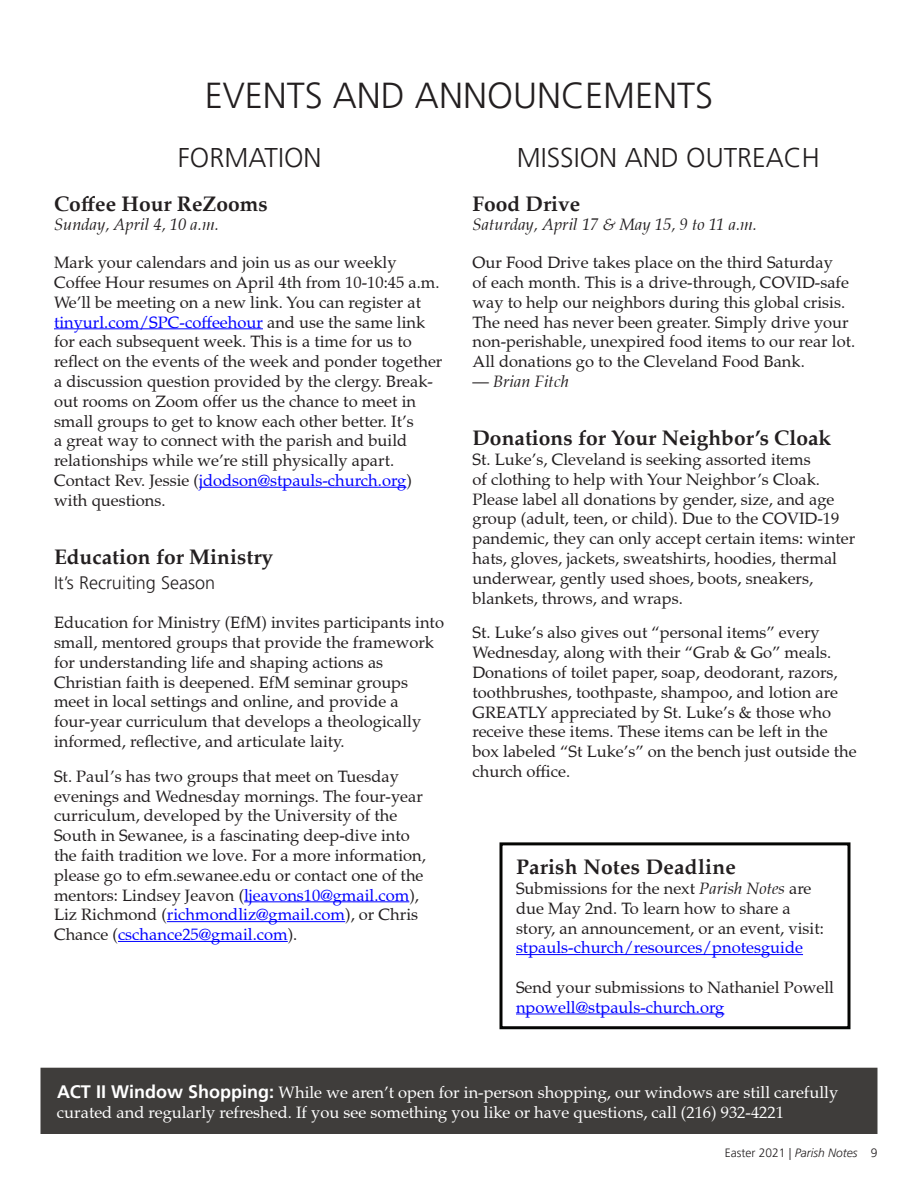
<style>
.page{position:relative;width:918px;height:1188px;background:#fff}
.page>*{position:absolute;margin:0;border:0;box-sizing:border-box;transform-origin:0 0}
.HEADING_1{font:300 36px "Frutiger LT Pro";color:#231f20}
.CALENDAR_CATEGORIES{font:300 27px "Frutiger LT Pro";color:#231f20}
.Heading_2{font:700 21px "Palatino LT Pro";color:#231f20}
.Headline{font:700 21px "Palatino LT Pro";letter-spacing:.01em;color:#231f20}
.Heading_3{font:300 18px "Frutiger LT Pro";color:#231f20}
.Body_Text{font:16.5px/19.8px "Palatino LT Pro";color:#231f20}
.Bulleted_List{font:16.5px/19.8px "Palatino LT Pro";color:#231f20}
.Body_Text-2{font:16.5px/19.8px "Palatino LT Pro";color:#fff}
.Heading_4{font:italic 16.5px "Palatino LT Pro";color:#231f20}
.Body_Text-3{font:italic 16.5px "Palatino LT Pro";color:#231f20}
.t1{font:300 12px "Frutiger LT Pro";color:#231f20}
.s1{color:#00f}
.s2{font-style:normal}
.s3{font-style:italic}
.s4{font-family:"Frutiger LT Pro";font-weight:700;font-size:18px}
</style>
<div class="page">
<hr style="left:54px;top:328px;width:209px;height:1px;background:#00f">
<hr style="left:199px;top:487px;width:207px;height:1px;background:#00f">
<hr style="left:244px;top:901px;width:165px;height:1px;background:#00f">
<hr style="left:167px;top:921px;width:178px;height:1px;background:#00f">
<hr style="left:118px;top:941px;width:170px;height:1px;background:#00f">
<div style="left:42px;top:1069px;width:834px;height:63px;background:#3f3d3b"></div>
<div style="left:40px;top:1068px;width:838px;height:66px;border:3px solid #3f3d3b"></div>
<hr style="left:516px;top:954px;width:287px;height:1px;background:#00f">
<hr style="left:516px;top:1014px;width:208px;height:1px;background:#00f">
<div style="left:500px;top:842px;width:350px;height:187px;border:3px solid #040503"></div>
<p class="HEADING_1" style="left:205px;top:75px;width:510px">EVENTS AND ANNOUNCEMENTS</p>
<p class="CALENDAR_CATEGORIES" style="left:178px;top:142px;width:145px">FORMATION</p>
<p class="Heading_2" style="left:54px;top:190px;width:215px">Coffee Hour ReZooms</p>
<p class="Heading_4" style="left:54px;top:215px;width:167px">Sunday, April 4, 10 a.m.</p>
<p class="Body_Text" style="left:54px;top:253px;width:390px">Mark your calendars and join us as our weekly Coffee Hour resumes on April 4th from 10-10:45 a.m.<br>We’ll be meeting on a new link. You can register at <span class="s1">tinyurl.com/SPC-coffeehour</span> and use the same link for each subsequent week. This is a time for us to reflect on the events of the week and ponder together a discussion question provided by the clergy. Break&shy;out rooms on Zoom offer us the chance to meet in small groups to get to know each other better. It’s<br>a great way to connect with the parish and build relationships while we’re still physically apart.<br>Contact Rev. Jessie (<span class="s1">jdodson@stpauls-church.org</span>) with questions.</p>
<p class="Heading_2" style="left:54px;top:544px;width:221px">Education for Ministry</p>
<p class="Heading_3" style="left:54px;top:572px;width:163px">It’s Recruiting Season</p>
<p class="Body_Text" style="left:54px;top:613px;width:392px">Education for Ministry (EfM) invites participants into small, mentored groups that provide the framework for understanding life and shaping actions as Christian faith is deepened. EfM seminar groups meet in local settings and online, and provide a four-year curriculum that develops a theologically informed, reflective, and articulate laity.</p>
<p class="Body_Text" style="left:54px;top:766px;width:373px">St. Paul’s has two groups that meet on Tuesday evenings and Wednesday mornings. The four-year curriculum, developed by the University of the South in Sewanee, is a fascinating deep-dive into the faith tradition we love. For a more information, please go to efm.sewanee.edu or contact one of the mentors: Lindsey Jeavon (<span class="s1">ljeavons10@gmail.com</span>), Liz Richmond (<span class="s1">richmondliz@gmail.com</span>), or Chris Chance (<span class="s1">cschance25@gmail.com</span>).</p>
<p class="CALENDAR_CATEGORIES" style="left:517px;top:142px;width:305px">MISSION AND OUTREACH</p>
<p class="Heading_2" style="left:472px;top:190px;width:109px">Food Drive</p>
<p class="Heading_4" style="left:472px;top:215px;width:286px">Saturday, April 17 &amp; May 15, 9 to 11 a.m.</p>
<p class="Body_Text" style="left:472px;top:253px;width:384px">Our Food Drive takes place on the third Saturday<br>of each month. This is a drive-through, COVID-safe way to help our neighbors during this global crisis.<br>The need has never been greater. Simply drive your non-perishable, unexpired food items to our rear lot.<br>All donations go to the Cleveland Food Bank.</p>
<p class="Body_Text-3" style="left:472px;top:371px;width:98px"><span class="s2">—</span> Brian Fitch</p>
<p class="Heading_2" style="left:472px;top:425px;width:360px">Donations for Your Neighbor’s Cloak</p>
<p class="Body_Text" style="left:472px;top:450px;width:384px">St. Luke’s, Cleveland is seeking assorted items<br>of clothing to help with Your Neighbor’s Cloak.<br>Please label all donations by gender, size, and age group (adult, teen, or child). Due to the COVID-19 pandemic, they can only accept certain items: winter hats, gloves, jackets, sweatshirts, hoodies, thermal underwear, gently used shoes, boots, sneakers, blankets, throws, and wraps.</p>
<p class="Body_Text" style="left:472px;top:623px;width:386px">St. Luke’s also gives out “personal items” every Wednesday, along with their “Grab &amp; Go” meals.<br>Donations of toilet paper, soap, deodorant, razors, toothbrushes, toothpaste, shampoo, and lotion are GREATLY appreciated by St. Luke’s &amp; those who receive these items. These items can be left in the box labeled “St Luke’s” on the bench just outside the church office.</p>
<p class="Headline" style="left:516px;top:854px;width:221px">Parish Notes Deadline</p>
<p class="Bulleted_List" style="left:516px;top:879px;width:309px">Submissions for the next <span class="s3">Parish Notes</span> are due May 2nd. To learn how to share a story, an announcement, or an event, visit: <span class="s1">stpauls-church/resources/pnotesguide</span></p>
<p class="Bulleted_List" style="left:516px;top:978px;width:319px">Send your submissions to Nathaniel Powell <span class="s1">npowell@stpauls-church.org</span></p>
<p class="Body_Text-2" style="left:57px;top:1082px;width:783px"><span class="s4">ACT II Window Shopping:</span> While we aren’t open for in-person shopping, our windows are still carefully curated and regularly refreshed. If you see something you like or have questions, call (216) 932-4221</p>
<p class="t1" style="left:725px;top:1145px;width:154px">Easter 2021 | <span class="s3">Parish Notes</span> 9</p>
</div>
